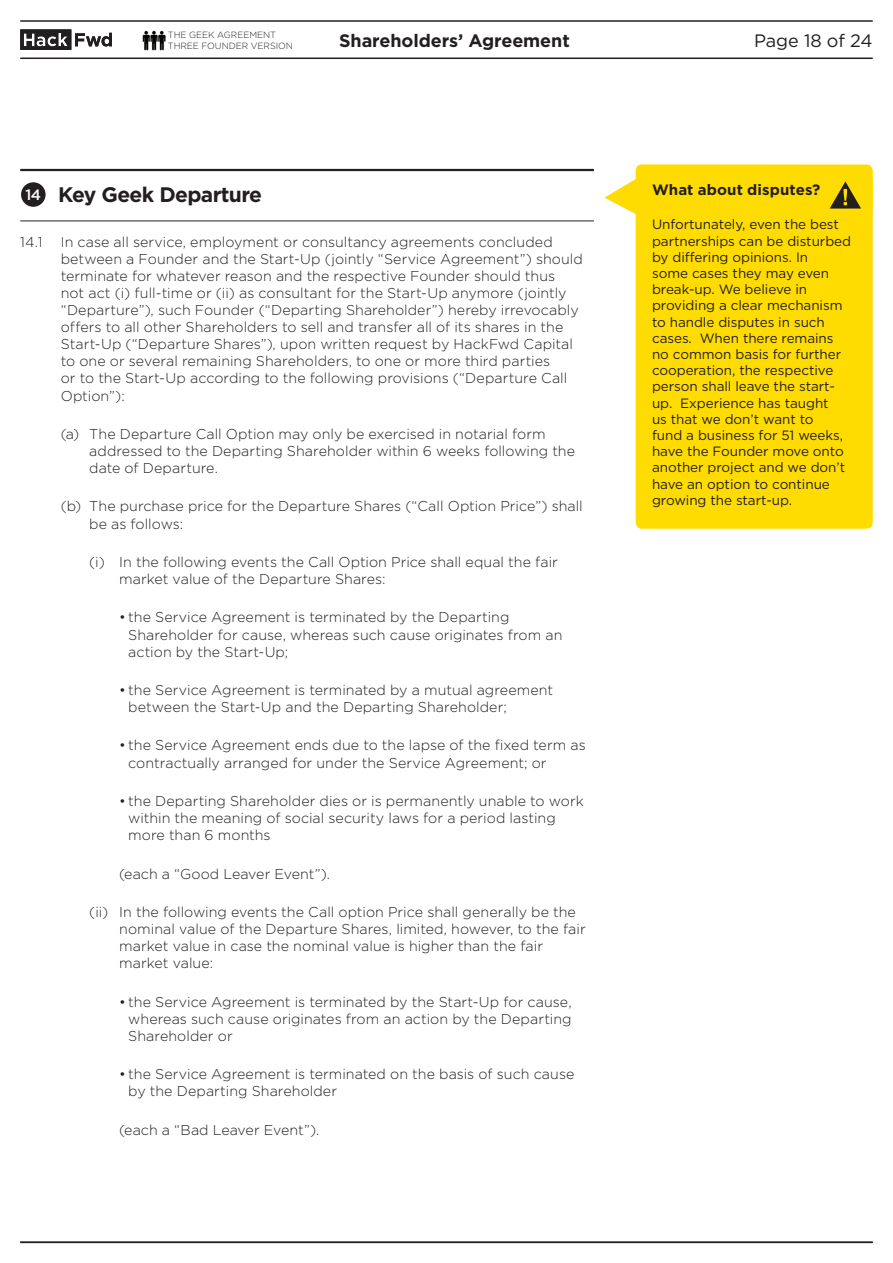
<style>
.page{position:relative;width:893px;height:1263px;background:#fff}
.page>*{position:absolute;margin:0;border:0;box-sizing:border-box;transform-origin:0 0}
.t1{font:700 21px "Gotham";letter-spacing:-.03em;color:#231f20}
.t2{font:700 18px "Gotham";letter-spacing:-.005em;color:#231f20}
.t3{font:18px "Gotham";letter-spacing:-.005em;color:#231f20}
.t4{font:700 15px "Gotham";letter-spacing:.005em;color:#231f20}
.t5{font:500 15px "Gotham";color:#fff}
.t6{font:300 14.25px/17.1px "Gotham";color:#231f20}
.t7{font:13.5px/16.2px "Gotham";letter-spacing:-.005em;color:#231f20}
.t8{font:300 9px/10.8px "Gotham";letter-spacing:-.005em;color:#231f20}
</style>
<div class="page">
<hr style="left:20px;top:20px;width:853px;height:2px;background:#231f20">
<hr style="left:20px;top:58px;width:853px;height:1px;background:#231f20">
<hr style="left:20px;top:1241px;width:853px;height:2px;background:#231f20">
<svg style="left:20px;top:29px;width:92px;height:21px"></svg>
<img style="left:143px;top:31px;width:22px;height:20px">
<hr style="left:20px;top:169px;width:574px;height:2px;background:#231f20">
<div style="left:22px;top:183px;width:23px;height:23px;background:#231f20;border-radius:50%"></div>
<div style="left:21px;top:182px;width:25px;height:25px;border:1px solid #231f20;border-radius:50%"></div>
<hr style="left:20px;top:221px;width:574px;height:1px;background:#231f20">
<div style="left:636px;top:164px;width:237px;height:365px;background:#ffdc01;border-radius:6px"></div>
<svg style="left:604px;top:178px;width:269px;height:37px"></svg>
<p class="t8" style="left:168px;top:30px;width:125px">The geek agreement<br>Three Foun der version</p>
<p class="t2" style="left:339px;top:28px;width:232px">Shareholders’ Agreement</p>
<p class="t3" style="left:754px;top:29px;width:120px">Page 18 of 24</p>
<h1 class="t1" style="left:58px;top:181px;width:205px">Key Geek Departure</h1>
<p class="t4" style="left:652px;top:180px;width:170px">What about disputes?</p>
<p class="t7" style="left:652px;top:216px;width:201px">Unfortunately, even the best partnerships can be disturbed by differing opinions. In<br>some cases they may even break-up. We believe in providing a clear mechanism to handle disputes in such cases. When there remains no common basis for further cooperation, the respective person shall leave the start&shy;up. Experience has taught<br>us that we don’t want to<br>fund a business for 51 weeks, have the Founder move onto another project and we don’t have an option to continue growing the start-up.</p>
<p class="t5" style="left:26px;top:185px;width:17px">14</p>
<p class="t6" style="left:61px;top:233px;width:524px;text-indent:-40px">14.1 I n case all service, employment or consultancy agreements concluded between a Founder and the Start-U p (jointly “Service Agreement”) should terminate for whatever reason and the respective Founder should thus<br>not act (i) full-time or (ii) as consultant for the Start-U p anymore (jointly “Departure”), such Founder (“Departing Shareholder”) hereby irrevocably offers to all other Shareholders to sell and transfer all of its shares in the Start-U p (“Departure Shares”), upon written request by H ackFwd Capital to one or several remaining Shareholders, to one or more third parties<br>or to the Start-U p according to the following provisions (“Departure Call Option”):</p>
<p class="t6" style="left:89px;top:425px;width:487px;text-indent:-28px">(a) The Departure Call O ption may only be exercised in notarial form addressed to the Departing Shareholder within 6 weeks following the date of Departure.</p>
<p class="t6" style="left:89px;top:498px;width:495px;text-indent:-28px">(b) The purchase price for the Departure Shares (“Call O ption Price”) shall be as follows:</p>
<p class="t6" style="left:119px;top:553px;width:440px;text-indent:-30px">(i) I n the following events the Call Option Price shall equal the fair market value of the Departure Shares:</p>
<p class="t6" style="left:128px;top:609px;width:436px;text-indent:-9px">• the Service Agreement is terminated by the Departing<br>Shareholder for cause, whereas such cause originates from an action by the Start-U p;</p>
<p class="t6" style="left:128px;top:681px;width:426px;text-indent:-9px">• the Service Agreement is terminated by a mutual agreement between the Start-U p and the Departing Shareholder;</p>
<p class="t6" style="left:128px;top:737px;width:459px;text-indent:-9px">• the Service Agreement ends due to the lapse of the fixed term as contractually arranged for under the Service Agreement; or</p>
<p class="t6" style="left:128px;top:792px;width:457px;text-indent:-9px">• the Departing Shareholder dies or is permanently unable to work within the meaning of social security laws for a period lasting more than 6 months</p>
<p class="t6" style="left:119px;top:865px;width:212px">(each a “G ood Leaver Event”).</p>
<p class="t6" style="left:119px;top:903px;width:468px;text-indent:-30px">(ii) I n the following events the Call option Price shall generally be the nominal value of the Departure Shares, limited, however, to the fair market value in case the nominal value is higher than the fair market value:</p>
<p class="t6" style="left:128px;top:993px;width:445px;text-align:justify;text-indent:-9px">• the Service Agreement is terminated by the Start-Up for cause, whereas such cause originates from an action by the Departing Shareholder or</p>
<p class="t6" style="left:128px;top:1065px;width:448px;text-indent:-9px">• the Service Agreement is terminated on the basis of such cause by the Departing Shareholder</p>
<p class="t6" style="left:119px;top:1121px;width:202px">(each a “Bad Leaver Event”).</p>
</div>
